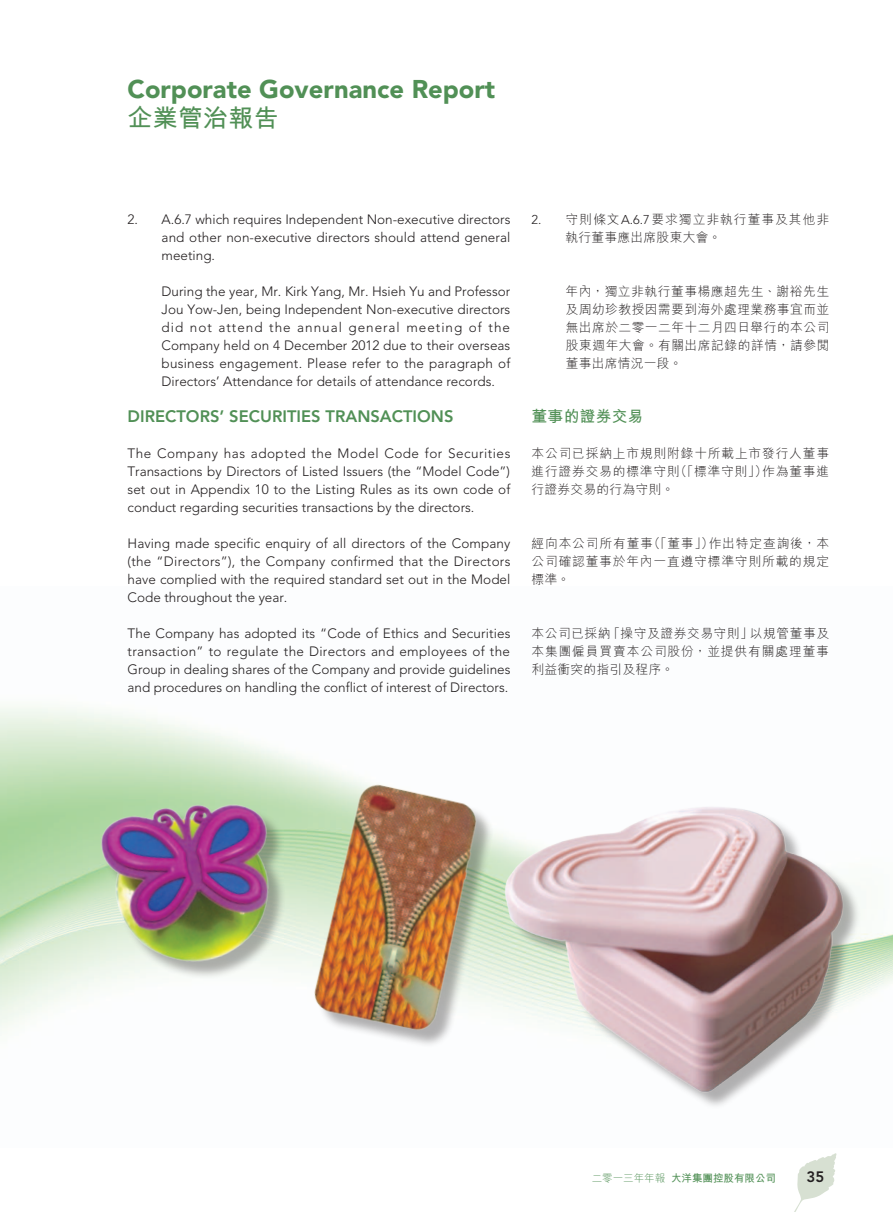
<style>
.page{position:relative;width:893px;height:1212px;background:#fff}
.page>*{position:absolute;margin:0;border:0;box-sizing:border-box;transform-origin:0 0}
.t1{font:900 25.5px "Avenir LT Std";color:#519056}
.t2{font:700 24.75px "M Hei HK";letter-spacing:.02em;color:#519056}
.t3{font:800 16.5px "Avenir LT Std";color:#519056}
.t4{font:700 15.75px "M Hei HK";letter-spacing:.02em;color:#519056}
.t5{font:800 15px "Avenir LT Std";color:#231f20}
.t6{font:300 13.5px/18px "Avenir LT Std";color:#231f20;text-align:justify}
.t7{font:300 12.75px/18px "M Hei HK";letter-spacing:.06em;color:#231f20;text-align:justify}
.t8{font:300 12.75px/18px "M Hei HK";letter-spacing:.08em;color:#231f20}
.t9{font:700 10.5px "M Hei HK";color:#519056}
.s1{font-family:"Avenir LT Std"}
.s2{font-weight:300}
</style>
<div class="page">
<svg style="left:794px;top:1153px;width:43px;height:59px"></svg>
<img style="left:521px;top:806px;width:372px;height:303px">
<img style="left:279px;top:757px;width:242px;height:291px">
<img style="left:85px;top:780px;width:216px;height:205px">
<h1 class="t1" style="left:128px;top:73px;width:369px">Corporate Governance Report</h1>
<h2 class="t2" style="left:128px;top:100px;width:152px">企業管治報告</h2>
<p class="t6" style="left:162px;top:210px;width:350px;text-indent:-34px">2. A.6.7 which requires Independent Non-executive directors and other non-executive directors should attend general meeting.</p>
<p class="t6" style="left:162px;top:282px;width:350px">During the year, Mr. Kirk Yang, Mr. Hsieh Yu and Professor Jou Yow-Jen, being Independent Non-executive directors did not attend the annual general meeting of the Company held on 4 December 2012 due to their overseas business engagement. Please refer to the paragraph of Directors’ Attendance for details of attendance records.</p>
<p class="t3" style="left:128px;top:406px;width:327px">DIRECTORS’ SECURITIES TRANSACTIONS</p>
<p class="t6" style="left:128px;top:444px;width:384px">The Company has adopted the Model Code for Securities Transactions by Directors of Listed Issuers (the “Model Code”) set out in Appendix 10 to the Listing Rules as its own code of conduct regarding securities transactions by the directors.</p>
<p class="t6" style="left:128px;top:534px;width:384px">Having made specific enquiry of all directors of the Company (the “Directors”), the Company confirmed that the Directors have complied with the required standard set out in the Model Code throughout the year.</p>
<p class="t6" style="left:128px;top:624px;width:384px">The Company has adopted its “Code of Ethics and Securities transaction” to regulate the Directors and employees of the Group in dealing shares of the Company and provide guidelines and procedures on handling the conflict of interest of Directors.</p>
<p class="t8" style="left:566px;top:210px;width:265px;text-indent:-34px"><span class="s1">2.</span> 守則條文<span class="s1">A.6.7</span>要求獨立非執行董事及其他非執行董事應出席股東大會。</p>
<p class="t7" style="left:566px;top:282px;width:265px">年內，獨立非執行董事楊應超先生、謝裕先生及周幼珍教授因需要到海外處理業務事宜而並無出席於二零一二年十二月四日舉行的本公司股東週年大會。有關出席記錄的詳情，請參閱董事出席情況一段。</p>
<p class="t4" style="left:531px;top:405px;width:114px">董事的證券交易</p>
<p class="t7" style="left:531px;top:444px;width:299px">本公司已採納上市規則附錄十所載上市發行人董事進行證券交易的標準守則（「標準守則」）作為董事進行證券交易的行為守則。</p>
<p class="t7" style="left:531px;top:534px;width:299px">經向本公司所有董事（「董事」）作出特定查詢後，本公司確認董事於年內一直遵守標準守則所載的規定標準。</p>
<p class="t7" style="left:531px;top:624px;width:299px">本公司已採納「操守及證券交易守則」以規管董事及本集團僱員買賣本公司股份，並提供有關處理董事利益衝突的指引及程序。</p>
<p class="t9" style="left:592px;top:1170px;width:186px"><span class="s2">二零一三年年報</span> 大洋集團控股有限公司</p>
<p class="t5" style="left:806px;top:1168px;width:19px">35</p>
</div>
